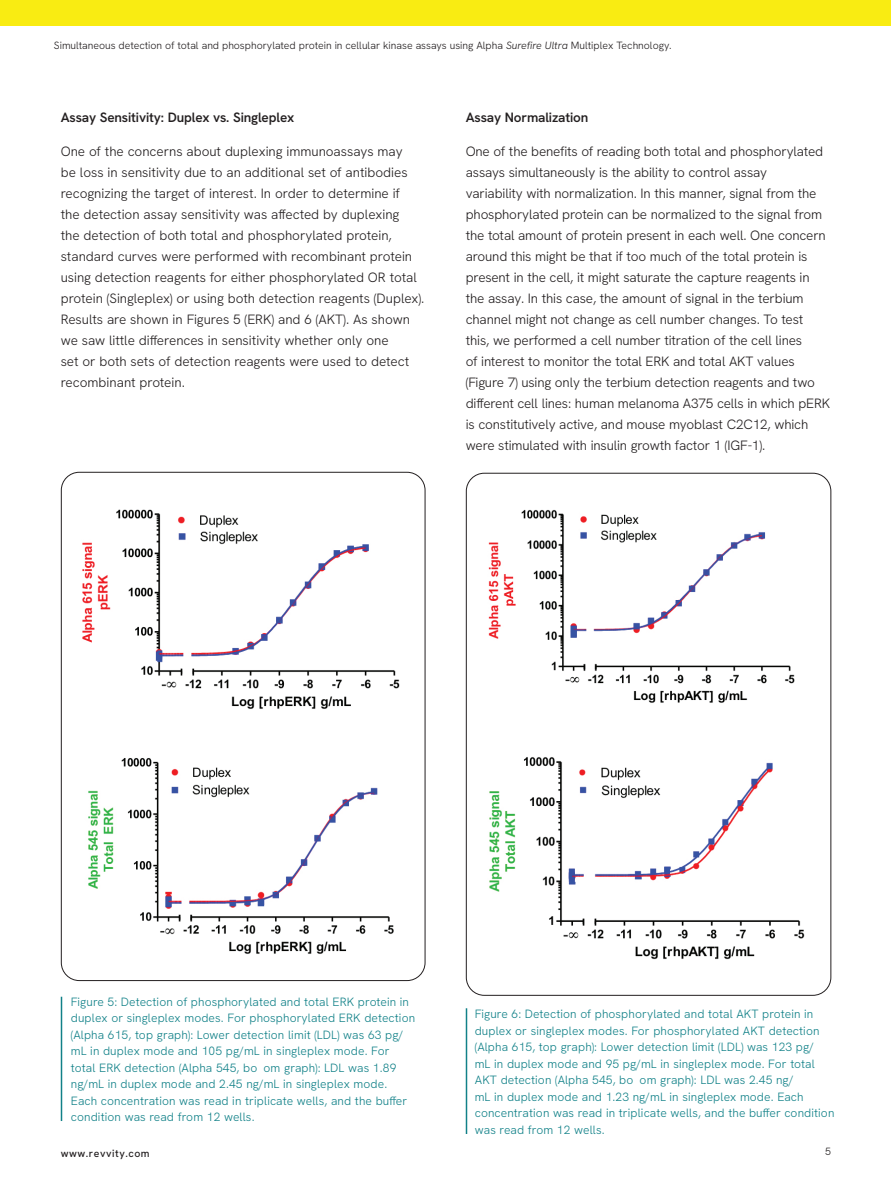
<style>
.page{position:relative;width:891px;height:1188px;background:#fff}
.page>*{position:absolute;margin:0;border:0;box-sizing:border-box;transform-origin:0 0}
.t1{font:300 13.5px/21px "Hanken Grotesk";letter-spacing:-.01em;color:#231f20}
.t2{font:600 13.5px "Hanken Grotesk";letter-spacing:-.01em;color:#231f20}
.t3{font:300 12px/16.5px "Hanken Grotesk";letter-spacing:.01em;color:#118188}
.t4{font:300 10.5px "Hanken Grotesk";color:#231f20}
.t5{font:500 10.5px "Hanken Grotesk";letter-spacing:.05em;color:#231f20}
.s1{font-style:italic}
</style>
<div class="page">
<div style="left:0;top:0;width:891px;height:26px;background:#f9ec12"></div>
<hr style="left:61px;top:997px;width:1px;height:124px;background:#118188">
<hr style="left:466px;top:1008px;width:1px;height:126px;background:#118188">
<img style="left:82px;top:509px;width:318px;height:200px">
<img style="left:88px;top:758px;width:306px;height:196px">
<img style="left:488px;top:509px;width:307px;height:194px">
<img style="left:489px;top:757px;width:316px;height:203px">
<p class="t4" style="left:54px;top:39px;width:619px">Simultaneous detection of total and phosphorylated protein in cellular kinase assays using Alpha <span class="s1">Surefire Ultra</span> Multiplex Technology.</p>
<p class="t2" style="left:61px;top:108px;width:235px">Assay Sensitivity: Duplex vs. Singleplex</p>
<p class="t1" style="left:61px;top:141px;width:365px">One of the concerns about duplexing immunoassays may<br>be loss in sensitivity due to an additional set of antibodies recognizing the target of interest. In order to determine if<br>the detection assay sensitivity was affected by duplexing<br>the detection of both total and phosphorylated protein, standard curves were performed with recombinant protein using detection reagents for either phosphorylated OR total protein (Singleplex) or using both detection reagents (Duplex).<br>Results are shown in Figures 5 (ERK) and 6 (AKT). As shown we saw little differences in sensitivity whether only one<br>set or both sets of detection reagents were used to detect recombinant protein.</p>
<p class="t2" style="left:466px;top:108px;width:124px">Assay Normalization</p>
<p class="t1" style="left:466px;top:141px;width:366px">One of the benefits of reading both total and phosphorylated assays simultaneously is the ability to control assay<br>variability with normalization. In this manner, signal from the phosphorylated protein can be normalized to the signal from the total amount of protein present in each well. One concern around this might be that if too much of the total protein is present in the cell, it might saturate the capture reagents in the assay. In this case, the amount of signal in the terbium channel might not change as cell number changes. To test this, we performed a cell number titration of the cell lines<br>of interest to monitor the total ERK and total AKT values (Figure 7) using only the terbium detection reagents and two different cell lines: human melanoma A375 cells in which pERK is constitutively active, and mouse myoblast C2C12, which were stimulated with insulin growth factor 1 (IGF-1).</p>
<p class="t3" style="left:71px;top:993px;width:346px">Figure 5: Detection of phosphorylated and total ERK protein in duplex or singleplex modes. For phosphorylated ERK detection (Alpha 615, top graph): Lower detection limit (LDL) was 63 pg/ mL in duplex mode and 105 pg/mL in singleplex mode. For total ERK detection (Alpha 545, bo om graph): LDL was 1.89 ng/mL in duplex mode and 2.45 ng/mL in singleplex mode.<br>Each concentration was read in triplicate wells, and the buffer condition was read from 12 wells.</p>
<p class="t3" style="left:475px;top:1006px;width:361px">Figure 6: Detection of phosphorylated and total AKT protein in duplex or singleplex modes. For phosphorylated AKT detection (Alpha 615, top graph): Lower detection limit (LDL) was 123 pg/<br>mL in duplex mode and 95 pg/mL in singleplex mode. For total AKT detection (Alpha 545, bo om graph): LDL was 2.45 ng/<br>mL in duplex mode and 1.23 ng/mL in singleplex mode. Each concentration was read in triplicate wells, and the buffer condition was read from 12 wells.</p>
<p class="t5" style="left:61px;top:1147px;width:90px">www.revvity.com</p>
<p class="t4" style="left:825px;top:1145px;width:7px">5</p>
</div>
